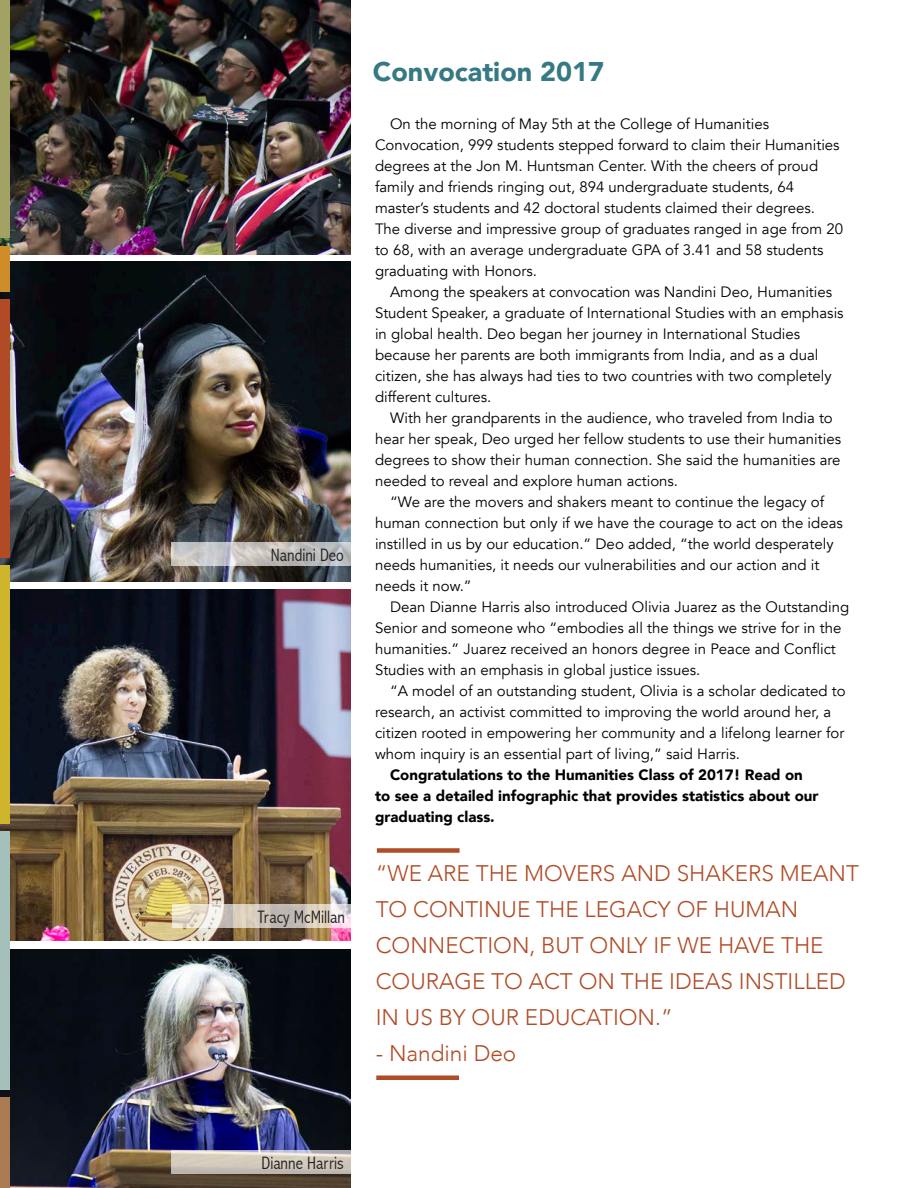
<style>
.page{position:relative;width:918px;height:1188px;background:#fff}
.page>*{position:absolute;margin:0;border:0;box-sizing:border-box;transform-origin:0 0}
.t1{font:900 27px "Avenir";color:#377983}
.t2{font:300 22.5px/36px "Avenir";color:#b04b25}
.t3{font:300 condensed 18px "Abadi";color:#231f20}
.t4{font:15px/21px "Avenir";color:#000}
.t5{font:900 15px/21px "Avenir";color:#000}
</style>
<div class="page">
<img style="left:0;top:1px;width:351px;height:254px">
<img style="left:0;top:949px;width:351px;height:239px">
<img style="left:0;top:590px;width:351px;height:350px">
<img style="left:0;top:262px;width:351px;height:319px">
<div style="left:377px;top:848px;width:83px;height:5px;background:#b04b25"></div>
<hr style="left:376px;top:1076px;width:83px;height:4px;background:#b04b25">
<div style="left:0;top:246px;width:10px;height:46px;background:#ce8d29"></div>
<div style="left:0;top:1097px;width:10px;height:91px;background:#aa7b53"></div>
<div style="left:0;top:0;width:10px;height:237px;background:#a2a264"></div>
<div style="left:0;top:299px;width:10px;height:258px;background:#b04b25"></div>
<div style="left:0;top:565px;width:10px;height:259px;background:#ceb52c"></div>
<div style="left:0;top:831px;width:10px;height:258px;background:#a5bfba"></div>
<svg style="left:172px;top:904px;width:179px;height:24px;background:#d9d0c6"></svg>
<svg style="left:171px;top:1150px;width:180px;height:24px;background:#cec8be"></svg>
<svg style="left:171px;top:542px;width:180px;height:24px;background:#c2c1c1"></svg>
<p class="t3" style="left:271px;top:544px;width:74px">Nandini Deo</p>
<p class="t3" style="left:257px;top:907px;width:89px">Tracy McMillan</p>
<p class="t1" style="left:373px;top:48px;width:233px">Convocation 2017</p>
<p class="t4" style="left:375px;top:114px;width:470px;text-indent:15px">On the morning of May 5th at the College of Humanities Convocation, 999 students stepped forward to claim their Humanities degrees at the Jon M. Huntsman Center. With the cheers of proud family and friends ringing out, 894 undergraduate students, 64 master’s students and 42 doctoral students claimed their degrees.<br>The diverse and impressive group of graduates ranged in age from 20 to 68, with an average undergraduate GPA of 3.41 and 58 students graduating with Honors.</p>
<p class="t4" style="left:375px;top:282px;width:470px;text-indent:15px">Among the speakers at convocation was Nandini Deo, Humanities Student Speaker, a graduate of International Studies with an emphasis in global health. Deo began her journey in International Studies because her parents are both immigrants from India, and as a dual citizen, she has always had ties to two countries with two completely different cultures.</p>
<p class="t4" style="left:375px;top:408px;width:468px;text-indent:15px">With her grandparents in the audience, who traveled from India to hear her speak, Deo urged her fellow students to use their humanities degrees to show their human connection. She said the humanities are needed to reveal and explore human actions.</p>
<p class="t4" style="left:375px;top:492px;width:469px;text-indent:15px">“We are the movers and shakers meant to continue the legacy of human connection but only if we have the courage to act on the ideas instilled in us by our education.” Deo added, “the world desperately needs humanities, it needs our vulnerabilities and our action and it needs it now.”</p>
<p class="t4" style="left:375px;top:597px;width:476px;text-indent:15px">Dean Dianne Harris also introduced Olivia Juarez as the Outstanding Senior and someone who “embodies all the things we strive for in the humanities.” Juarez received an honors degree in Peace and Conflict Studies with an emphasis in global justice issues.</p>
<p class="t4" style="left:375px;top:681px;width:472px;text-indent:15px">“A model of an outstanding student, Olivia is a scholar dedicated to research, an activist committed to improving the world around her, a citizen rooted in empowering her community and a lifelong learner for whom inquiry is an essential part of living,” said Harris.</p>
<p class="t5" style="left:375px;top:764px;width:445px;text-indent:15px">Congratulations to the Humanities Class of 2017! Read on to see a detailed infographic that provides statistics about our graduating class.</p>
<p class="t2" style="left:376px;top:855px;width:485px">“WE ARE THE MOVERS AND SHAKERS MEANT<br>TO CONTINUE THE LEGACY OF HUMAN<br>CONNECTION, BUT ONLY IF WE HAVE THE<br>COURAGE TO ACT ON THE IDEAS INSTILLED<br>IN US BY OUR EDUCATION.”</p>
<p class="t2" style="left:376px;top:1035px;width:142px">- Nandini Deo</p>
<p class="t3" style="left:262px;top:1153px;width:84px">Dianne Harris</p>
</div>
